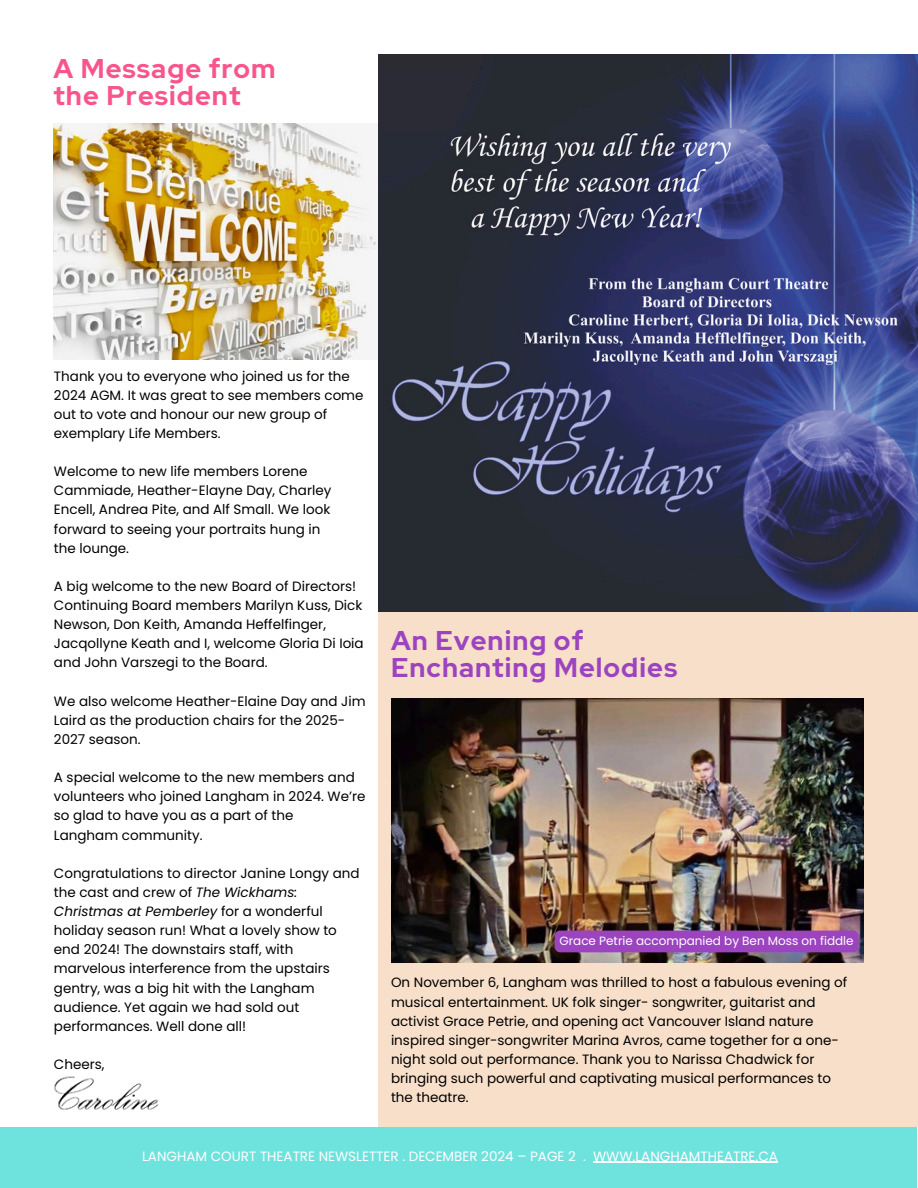
<style>
.page{position:relative;width:918px;height:1188px;background:#fff}
.page>*{position:absolute;margin:0;border:0;box-sizing:border-box;transform-origin:0 0}
.t1{font:700 27px/27px "Red Hat Display";letter-spacing:.04em;color:#9c44bf}
.t2{font:700 27px "Red Hat Display";letter-spacing:.04em;color:#f9558d}
.t3{font:13.5px/19.2px "Poppins";color:#000}
.t4{font:13.5px "Poppins";color:#fff}
.t5{font:12px "Poppins";color:#fff}
.s1{font-style:italic}
</style>
<div class="page">
<div style="left:0;top:1127px;width:917px;height:61px;background:#6ee2dd"></div>
<img style="left:54px;top:1076px;width:105px;height:34px">
<div style="left:378px;top:612px;width:540px;height:515px;background:#f7dfc9"></div>
<img style="left:53px;top:123px;width:324px;height:236px">
<img style="left:391px;top:699px;width:473px;height:263px">
<img style="left:378px;top:54px;width:540px;height:558px">
<hr style="left:593px;top:1162px;width:185px;height:1px;background:#fff">
<div style="left:555px;top:931px;width:303px;height:21px;background:#9c44bf;border-radius:5px"></div>
<h3 class="t2" style="left:53px;top:51px;width:224px">A Message from</h3>
<h3 class="t2" style="left:53px;top:78px;width:189px">the President</h3>
<p class="t3" style="left:54px;top:366px;width:311px">Thank you to everyone who joined us for the 2024 AGM. It was great to see members come out to vote and honour our new group of exemplary Life Members.</p>
<p class="t3" style="left:54px;top:462px;width:279px">Welcome to new life members Lorene Cammiade, Heather-Elayne Day, Charley Encell, Andrea Pite, and Alf Small. We look forward to seeing your portraits hung in the lounge.</p>
<h3 class="t3" style="left:54px;top:577px;width:311px">A big welcome to the new Board of Directors!<br>Continuing Board members Marilyn Kuss, Dick Newson, Don Keith, Amanda Heffelfinger, Jacqollyne Keath and I, welcome Gloria Di Ioia and John Varszegi to the Board.</h3>
<h3 class="t3" style="left:54px;top:691px;width:313px">We also welcome Heather-Elaine Day and Jim<br>Laird as the production chairs for the 2025-<br>2027 season.</h3>
<h3 class="t3" style="left:54px;top:768px;width:313px">A special welcome to the new members and volunteers who joined Langham in 2024. We’re so glad to have you as a part of the<br>Langham community.</h3>
<h3 class="t3" style="left:54px;top:864px;width:307px">Congratulations to director Janine Longy and the cast and crew of <span class="s1">The Wickhams:<br>Christmas at Pemberley</span> for a wonderful holiday season run! What a lovely show to end 2024! The downstairs staff, with marvelous interference from the upstairs gentry, was a big hit with the Langham audience. Yet again we had sold out performances. Well done all!</h3>
<h3 class="t3" style="left:54px;top:1055px;width:52px">Cheers,</h3>
<p class="t1" style="left:391px;top:627px;width:288px">An Evening of<br>Enchanting Melodies</p>
<p class="t5" style="left:559px;top:932px;width:296px">Grace Petrie accompanied by Ben Moss on fiddle</p>
<p class="t3" style="left:391px;top:973px;width:458px">On November 6, Langham was thrilled to host a fabulous evening of musical entertainment. UK folk singer- songwriter, guitarist and activist Grace Petrie, and opening act Vancouver Island nature inspired singer-songwriter Marina Avros, came together for a one&shy;night sold out performance. Thank you to Narissa Chadwick for bringing such powerful and captivating musical performances to the theatre.</p>
<h1 class="t4" style="left:142px;top:1146px;width:637px">LANGHAM COURT THEATRE NEWSLETTER . DECEMBER 2024 – PAGE 2 . WWW.LANGHAMTHEATRE.CA</h1>
</div>
